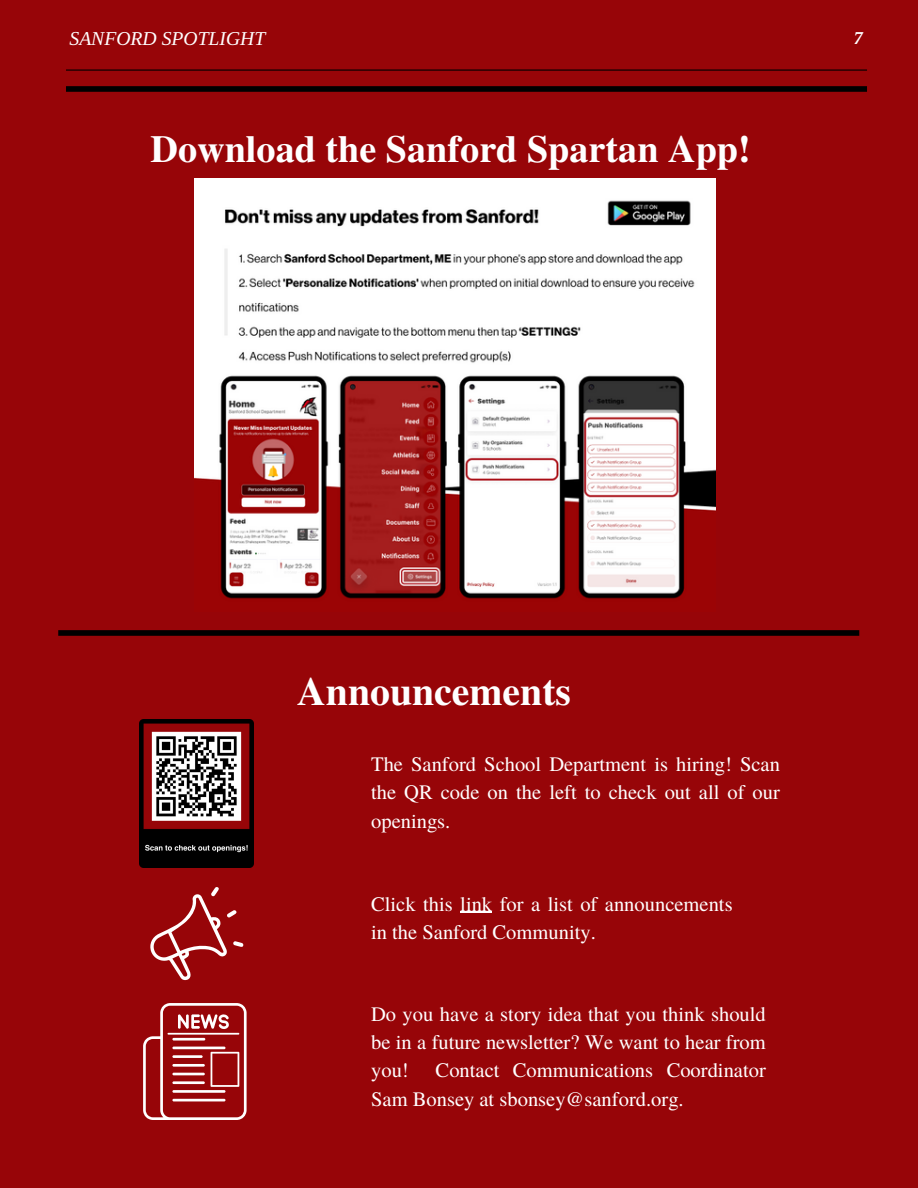
<style>
.page{position:relative;width:918px;height:1188px;background:#970508}
.page>*{position:absolute;margin:0;border:0;box-sizing:border-box;transform-origin:0 0}
.t1{font:700 39.75px "Te X Gyre Termes";color:#fff}
.t2{font:700 38.25px "Te X Gyre Termes";color:#fff}
.t3{font:20.55px/28.2px "Te X Gyre Termes";color:#fff}
.t4{font:italic 19.65px "Libra Serif Modern";color:#fff}
.t5{font:italic 700 18.15px "Libra Serif Modern";color:#fff}
</style>
<div class="page">
<div style="left:66px;top:86px;width:801px;height:6px;background:#000"></div>
<hr style="left:66px;top:70px;width:801px;height:1px;background:#000">
<img style="left:195px;top:179px;width:521px;height:420px">
<svg style="left:150px;top:887px;width:93px;height:93px"></svg>
<img style="left:139px;top:719px;width:115px;height:149px">
<svg style="left:143px;top:1003px;width:104px;height:117px"></svg>
<hr style="left:460px;top:912px;width:32px;height:1px;background:#fff">
<div style="left:58px;top:630px;width:801px;height:6px;background:#000"></div>
<p class="t4" style="left:70px;top:27px;width:197px">SANFORD SPOTLIGHT</p>
<p class="t5" style="left:854px;top:27px;width:11px">7</p>
<p class="t2" style="left:151px;top:119px;width:602px">Download the Sanford Spartan App!</p>
<p class="t1" style="left:297px;top:661px;width:275px">Announcements</p>
<p class="t3" style="left:371px;top:749px;width:410px;text-align:justify">The Sanford School Department is hiring! Scan the QR code on the left to check out all of our openings.</p>
<p class="t3" style="left:371px;top:889px;width:363px">Click this link for a list of announcements in the Sanford Community.</p>
<p class="t3" style="left:371px;top:999px;width:396px;text-align:justify">Do you have a story idea that you think should be in a future newsletter? We want to hear from you!</p>
<p class="t3" style="left:371px;top:1055px;width:396px;text-indent:64px">Contact Communications Coordinator<br>Sam Bonsey at sbonsey@sanford.org.</p>
</div>
